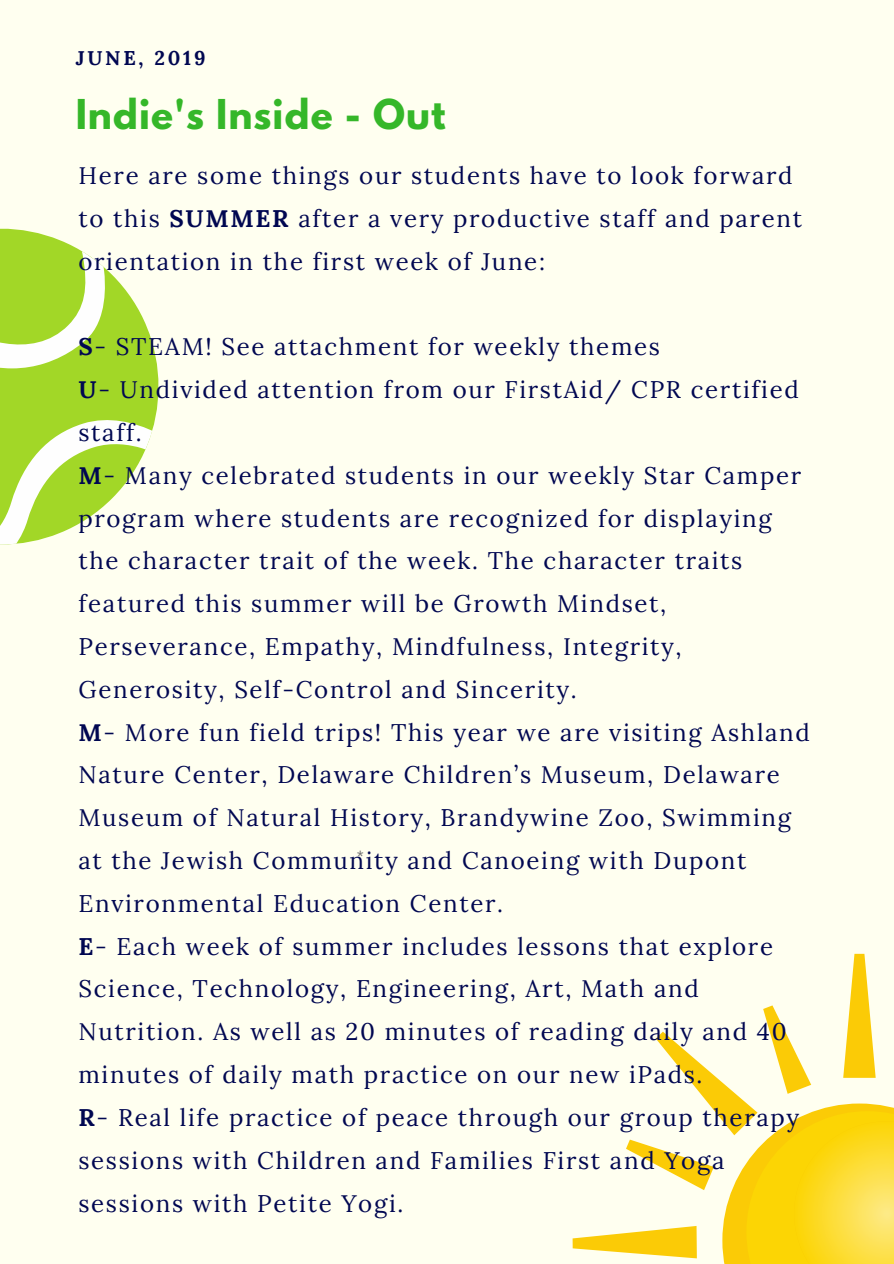
<style>
.page{position:relative;width:894px;height:1264px;background:#fff}
.page>*{position:absolute;margin:0;border:0;box-sizing:border-box;transform-origin:0 0}
.t1{font:700 36.45px "League Spartan";letter-spacing:.03em;color:#35b729}
.t2{font:24px/42.8px "Lora";letter-spacing:.07em;color:#000751}
.t3{font:700 19.8px "Lora";letter-spacing:.14em;color:#000751}
.t4{font:16.5px "Arimo";color:#737373}
.s1{font-weight:700}
</style>
<div class="page">
<div style="left:0;top:0;width:893px;height:1263px;background:#fffff0"></div>
<svg style="left:572px;top:953px;width:321px;height:310px"></svg>
<svg style="left:0;top:228px;width:159px;height:317px;fill:#a2d727"></svg>
<svg style="left:0;top:415px;width:152px;height:129px"></svg>
<svg style="left:0;top:251px;width:108px;height:117px"></svg>
<p class="t3" style="left:76px;top:45px;width:131px">JUNE, 2019</p>
<h1 class="t1" style="left:76px;top:96px;width:371px">Indie's Inside - Out</h1>
<p class="t2" style="left:78px;top:154px;width:724px">Here are some things our students have to look forward to this <span class="s1">SUMMER</span> after a very productive staff and parent orientation in the first week of June:</p>
<p class="t2" style="left:78px;top:325px;width:732px"><span class="s1">S</span>- STEAM! See attachment for weekly themes<br><span class="s1">U</span>- Undivided attention from our FirstAid/ CPR certified staff.<br><span class="s1">M</span>- Many celebrated students in our weekly Star Camper program where students are recognized for displaying the character trait of the week. The character traits featured this summer will be Growth Mindset, Perseverance, Empathy, Mindfulness, Integrity, Generosity, Self-Control and Sincerity.<br><span class="s1">M</span>- More fun field trips! This year we are visiting Ashland Nature Center, Delaware Children’s Museum, Delaware Museum of Natural History, Brandywine Zoo, Swimming at the Jewish Community and Canoeing with Dupont Environmental Education Center.<br><span class="s1">E</span>- Each week of summer includes lessons that explore Science, Technology, Engineering, Art, Math and Nutrition. As well as 20 minutes of reading daily and 40 minutes of daily math practice on our new iPads.<br><span class="s1">R</span>- Real life practice of peace through our group therapy sessions with Children and Families First and Yoga sessions with Petite Yogi.</p>
<p class="t4" style="left:357px;top:846px;width:8px">*</p>
</div>
